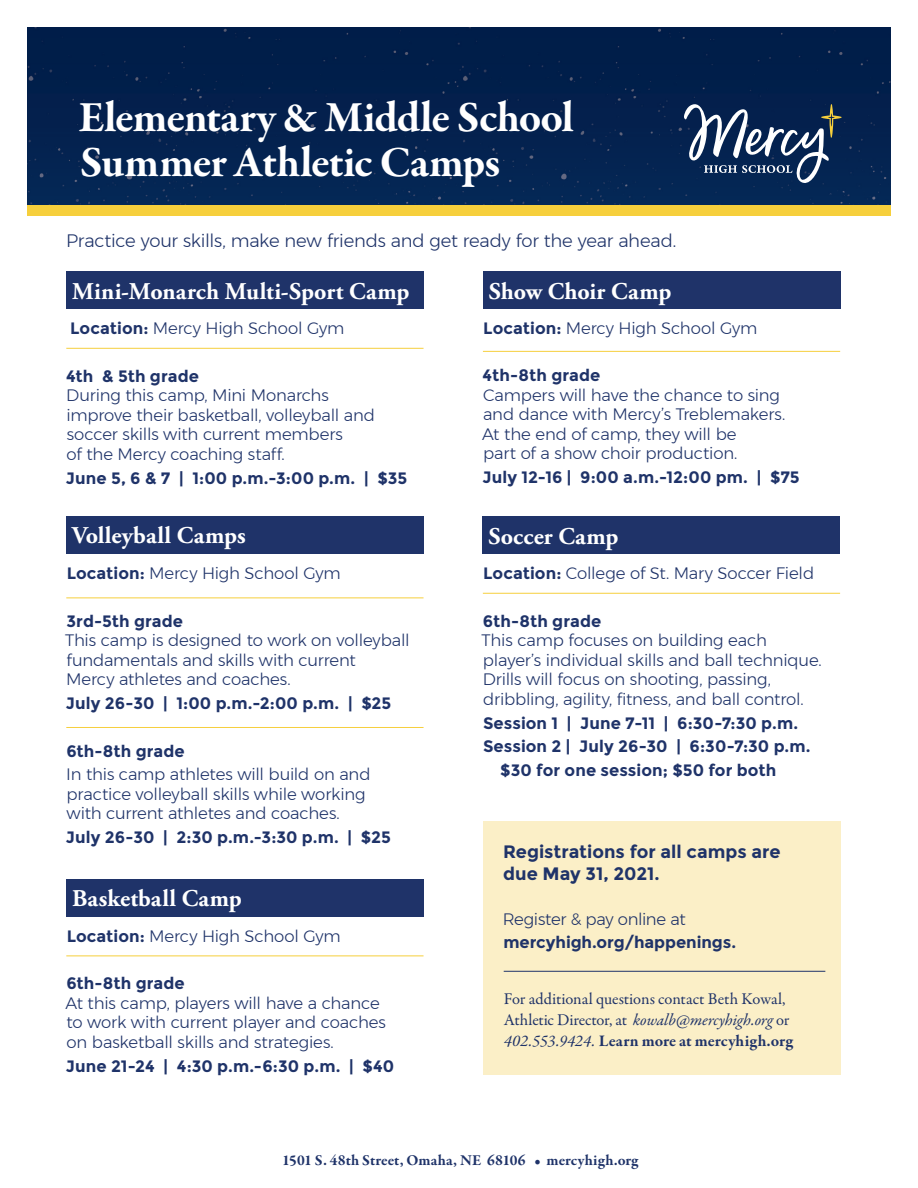
<style>
.page{position:relative;width:918px;height:1188px;background:#fff}
.page>*{position:absolute;margin:0;border:0;box-sizing:border-box;transform-origin:0 0}
.t1{font:700 44.1px/44.1px "Garamond Premr Pro";letter-spacing:-.02em;color:#fff}
.t2{font:700 24px "Adobe Garamond Pro";letter-spacing:.005em;color:#fff}
.t3{font:300 18px "Montserrat";letter-spacing:-.015em;color:#1f3369}
.t4{font:700 18px/22.5px "Montserrat";color:#1f3369}
.t5{font:300 16.5px/19.5px "Montserrat";letter-spacing:-.01em;color:#1f3369}
.t6{font:700 16.5px/22.5px "Montserrat";color:#1f3369}
.t7{font:16.5px/21px "Garamond Premr Pro";letter-spacing:-.005em;color:#1f3369}
.Cutlines{font:700 15.3px "Garamond Premr Pro";letter-spacing:.01em;color:#1f3369}
.s1{font-weight:700}
.s2{font-weight:300}
.s3{font-style:italic}
</style>
<div class="page">
<div style="left:483px;top:271px;width:357px;height:38px;background:#1f3369"></div>
<div style="left:483px;top:516px;width:357px;height:38px;background:#1f3369"></div>
<div style="left:66px;top:271px;width:358px;height:38px;background:#1f3369"></div>
<div style="left:66px;top:516px;width:358px;height:38px;background:#1f3369"></div>
<div style="left:27px;top:27px;width:864px;height:178px;background:#04204d"></div>
<div style="left:483px;top:821px;width:357px;height:254px;background:#fbefc7"></div>
<hr style="left:66px;top:727px;width:358px;height:1px;background:#f6cf3c">
<hr style="left:483px;top:351px;width:357px;height:1px;background:#f6cf3c">
<hr style="left:66px;top:598px;width:358px;height:1px;background:#f6cf3c">
<hr style="left:66px;top:348px;width:358px;height:1px;background:#f6cf3c">
<hr style="left:483px;top:593px;width:357px;height:1px;background:#f6cf3c">
<div style="left:0;top:205px;width:918px;height:11px;background:#f6cf3c"></div>
<hr style="left:504px;top:971px;width:321px;height:1px;background:#1f3369">
<div style="left:0;top:0;width:27px;height:918px;background:#fff"></div>
<div style="left:891px;top:0;width:27px;height:918px;background:#fff"></div>
<svg style="left:684px;top:104px;width:158px;height:83px;background:#354d70"></svg>
<div style="left:66px;top:879px;width:358px;height:38px;background:#1f3369"></div>
<hr style="left:66px;top:956px;width:358px;height:1px;background:#f6cf3c">
<p class="t1" style="left:79px;top:96px;width:497px">Elementary &amp; Middle School<br>Summer Athletic Camps</p>
<p class="t3" style="left:66px;top:228px;width:612px">Practice your skills, make new friends and get ready for the year ahead.</p>
<p class="t2" style="left:72px;top:277px;width:339px">Mini-Monarch Multi-Sport Camp</p>
<p class="t5" style="left:70px;top:318px;width:276px"><span class="s1">Location:</span> Mercy High School Gym</p>
<p class="t5" style="left:66px;top:366px;width:311px"><span class="s1">4th &amp; 5th grade<br></span>During this camp, Mini Monarchs improve their basketball, volleyball and soccer skills with current members<br>of the Mercy coaching staff.</p>
<p class="t6" style="left:66px;top:467px;width:343px">June 5, 6 &amp; 7 | 1:00 p.m.-3:00 p.m. | $35</p>
<p class="t2" style="left:489px;top:277px;width:184px">Show Choir Camp</p>
<p class="t5" style="left:483px;top:318px;width:276px"><span class="s1">Location:</span> Mercy High School Gym</p>
<p class="t5" style="left:482px;top:365px;width:305px"><span class="s1">4th-8th grade<br></span>Campers will have the chance to sing and dance with Mercy’s Treblemakers.<br>At the end of camp, they will be<br>part of a show choir production.</p>
<p class="t6" style="left:483px;top:466px;width:319px">July 12-16 | 9:00 a.m.-12:00 pm. | $75</p>
<p class="t2" style="left:72px;top:522px;width:175px">Volleyball Camps</p>
<p class="t2" style="left:489px;top:522px;width:132px">Soccer Camp</p>
<p class="t5" style="left:67px;top:563px;width:276px"><span class="s1">Location:</span> Mercy High School Gym</p>
<p class="t5" style="left:65px;top:611px;width:346px"><span class="s1">3rd-5th grade<br></span>This camp is designed to work on volleyball fundamentals and skills with current<br>Mercy athletes and coaches.</p>
<p class="t6" style="left:66px;top:692px;width:327px">July 26-30 | 1:00 p.m.-2:00 p.m. | $25</p>
<p class="t6" style="left:66px;top:740px;width:120px">6th-8th grade</p>
<p class="t5" style="left:66px;top:765px;width:306px">In this camp athletes will build on and practice volleyball skills while working with current athletes and coaches.</p>
<p class="t6" style="left:66px;top:826px;width:327px">July 26-30 | 2:30 p.m.-3:30 p.m. | $25</p>
<p class="t2" style="left:72px;top:885px;width:171px">Basketball Camp</p>
<p class="t5" style="left:67px;top:926px;width:276px"><span class="s1">Location:</span> Mercy High School Gym</p>
<p class="t5" style="left:65px;top:973px;width:322px"><span class="s1">6th-8th grade<br></span>At this camp, players will have a chance to work with current player and coaches on basketball skills and strategies.</p>
<p class="t6" style="left:66px;top:1055px;width:330px">June 21-24 | 4:30 p.m.-6:30 p.m. | $40</p>
<p class="t5" style="left:483px;top:563px;width:332px"><span class="s1">Location:</span> College of St. Mary Soccer Field</p>
<p class="t5" style="left:482px;top:611px;width:342px"><span class="s1">6th-8th grade<br></span>This camp focuses on building each player’s individual skills and ball technique.<br>Drills will focus on shooting, passing, dribbling, agility, fitness, and ball control.</p>
<p class="t6" style="left:483px;top:712px;width:317px">Session 1 | June 7-11 | 6:30-7:30 p.m.</p>
<p class="t6" style="left:483px;top:735px;width:329px">Session 2 | July 26-30 | 6:30-7:30 p.m.</p>
<p class="t6" style="left:500px;top:759px;width:278px">$30 for one session; $50 for both</p>
<p class="t4" style="left:503px;top:840px;width:279px">Registrations for all camps are due May 31, 2021.</p>
<p class="t6" style="left:503px;top:908px;width:235px"><span class="s2">Register &amp; pay online at </span>mercyhigh.org/happenings.</p>
<p class="t7" style="left:504px;top:989px;width:291px">For additional questions contact Beth Kowal,<br>Athletic Director, at <span class="s3">kowalb@mercyhigh.org</span> or<br><span class="s3">402.553.9424.</span> <span class="s1">Learn more at mercyhigh.org</span></p>
<p class="Cutlines" style="left:282px;top:1151px;width:358px">1501 S. 48th Street, Omaha, NE 68106 • mercyhigh.org</p>
</div>
